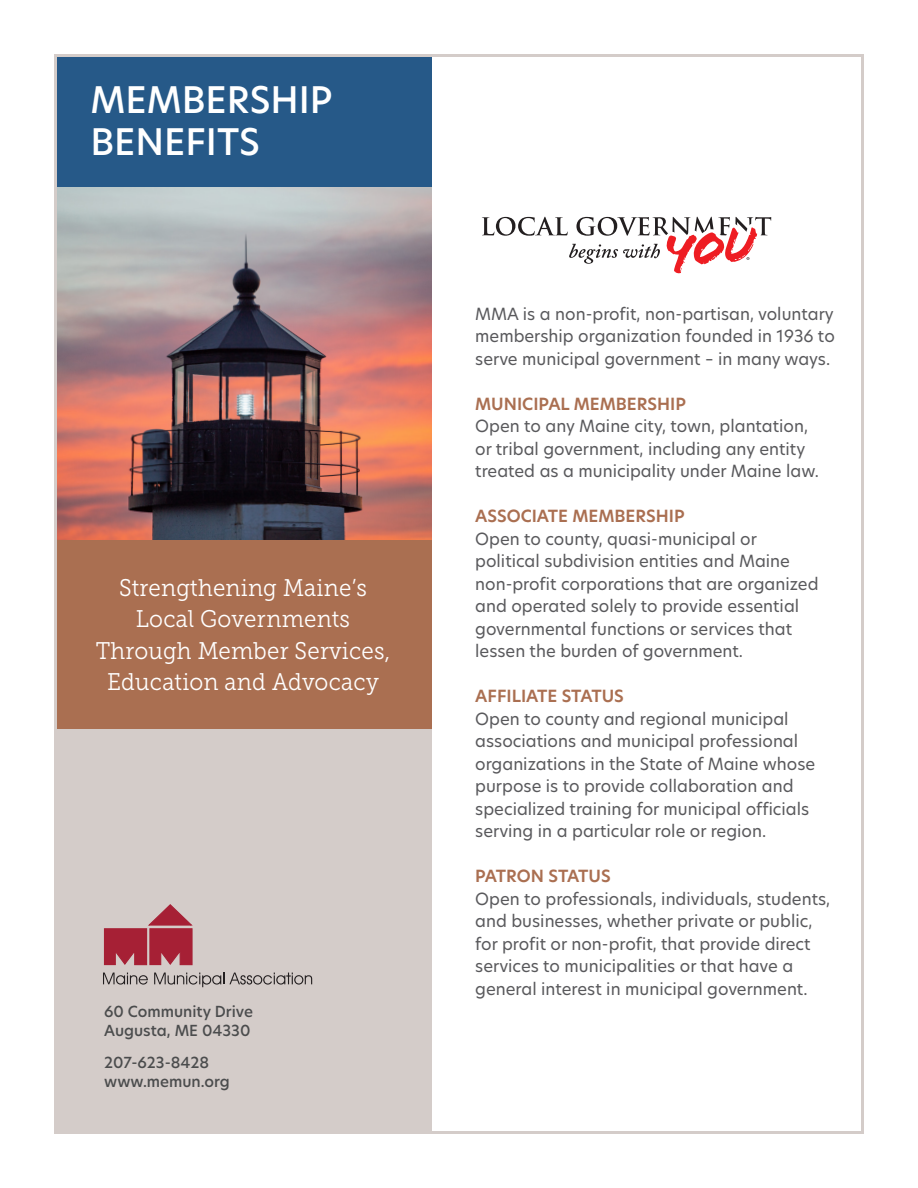
<style>
.page{position:relative;width:918px;height:1188px;background:#fff}
.page>*{position:absolute;margin:0;border:0;box-sizing:border-box;transform-origin:0 0}
.t1{font:500 36px "New Hero";color:#fff}
.t2{font:24px/31.5px "Museo Slab 300";letter-spacing:.01em;color:#fff;text-align:center;scale:.93 1}
.t3{font:16.5px/22.5px "New Hero";color:#59595c}
.t4{font:600 16.5px "New Hero";color:#aa6f51}
.t5{font:500 15px/19.5px "New Hero";color:#4b4c4d}
</style>
<div class="page">
<div style="left:54px;top:667px;width:378px;height:465px;background:#d4ccc9"></div>
<svg style="left:482px;top:217px;width:289px;height:57px"></svg>
<div style="left:54px;top:539px;width:378px;height:190px;background:#aa6f51"></div>
<svg style="left:103px;top:973px;width:45px;height:12px"></svg>
<svg style="left:154px;top:973px;width:158px;height:14px"></svg>
<svg style="left:103px;top:904px;width:90px;height:62px"></svg>
<div style="left:54px;top:54px;width:378px;height:134px;background:#265988"></div>
<img style="left:58px;top:188px;width:374px;height:351px">
<p class="t1" style="left:90px;top:75px;width:244px">MEMBERSHIP</p>
<p class="t1" style="left:90px;top:117px;width:171px">BENEFITS</p>
<p class="t2" style="left:96px;top:572px;width:318px">Strengthening Maine’s<br>Local Governments<br>Through Member Services,<br>Education and Advocacy</p>
<p class="t5" style="left:104px;top:1001px;width:150px">60 Community Drive</p>
<p class="t5" style="left:104px;top:1021px;width:148px">Augusta, ME 04330</p>
<p class="t5" style="left:104px;top:1053px;width:127px">207-623-8428 www.memun.org</p>
<p class="t3" style="left:475px;top:302px;width:361px;text-align:justify">MMA is a non-profit, non-partisan, voluntary membership organization founded in 1936 to serve municipal government – in many ways.</p>
<p class="t4" style="left:475px;top:393px;width:212px">MUNICIPAL MEMBERSHIP</p>
<p class="t3" style="left:475px;top:415px;width:345px">Open to any Maine city, town, plantation, or tribal government, including any entity treated as a municipality under Maine law.</p>
<p class="t4" style="left:475px;top:505px;width:211px">ASSOCIATE MEMBERSHIP</p>
<p class="t3" style="left:475px;top:527px;width:345px">Open to county, quasi-municipal or political subdivision entities and Maine non-profit corporations that are organized and operated solely to provide essential governmental functions or services that lessen the burden of government.</p>
<p class="t4" style="left:475px;top:685px;width:150px">AFFILIATE STATUS</p>
<p class="t3" style="left:475px;top:707px;width:342px">Open to county and regional municipal associations and municipal professional organizations in the State of Maine whose purpose is to provide collaboration and specialized training for municipal officials serving in a particular role or region.</p>
<p class="t4" style="left:475px;top:865px;width:137px">PATRON STATUS</p>
<p class="t3" style="left:475px;top:887px;width:357px">Open to professionals, individuals, students, and businesses, whether private or public, for profit or non-profit, that provide direct services to municipalities or that have a general interest in municipal government.</p>
</div>
